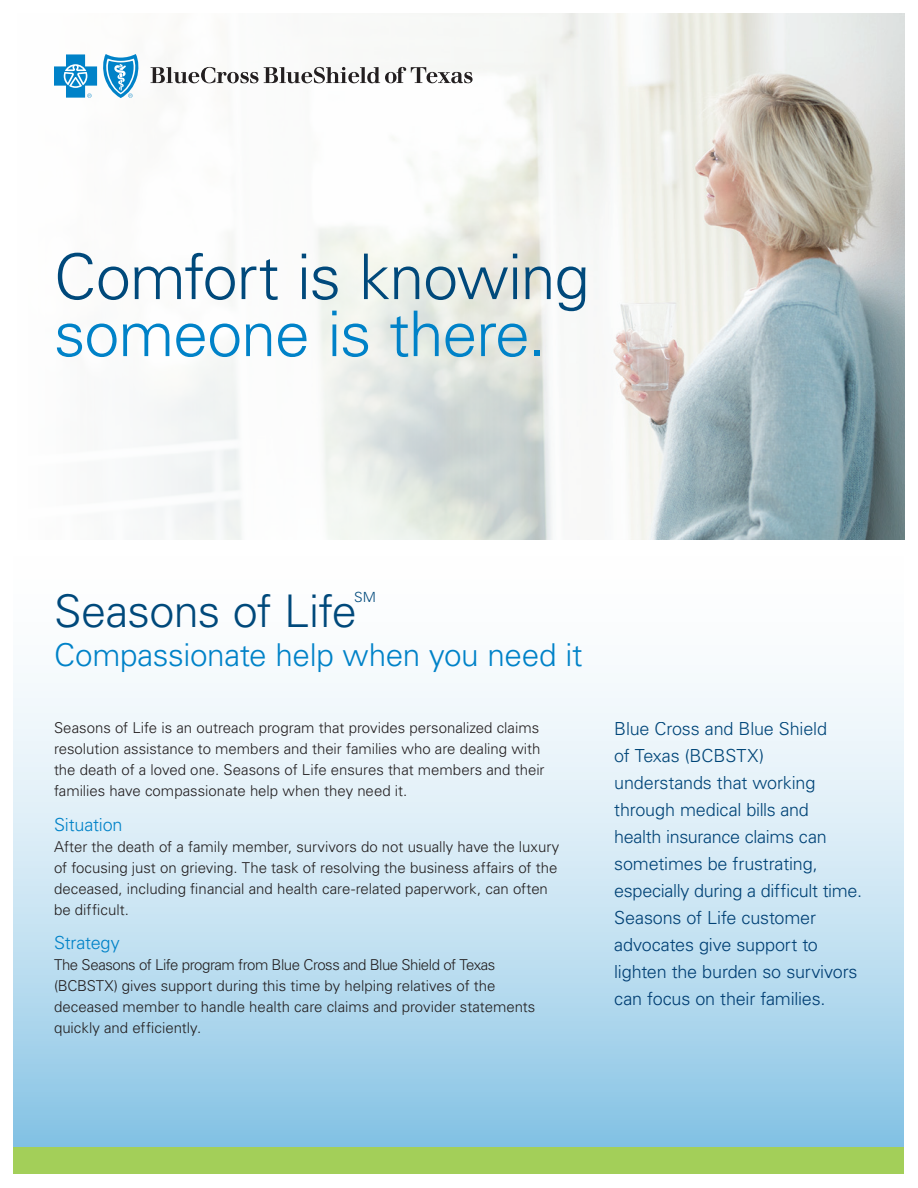
<style>
.page{position:relative;width:918px;height:1188px;background:#fff}
.page>*{position:absolute;margin:0;border:0;box-sizing:border-box;transform-origin:0 0}
.t1{font:300 63px "Univers LT Std";letter-spacing:-.015em;color:#00497b}
.t2{font:300 63px "Univers LT Std";letter-spacing:-.02em;color:#0082c8}
.t3{font:300 45px "Univers LT Std";letter-spacing:-.015em;color:#00497b}
.t4{font:300 31.5px "Univers LT Std";letter-spacing:-.01em;color:#0082c8}
.t5{font:300 18px/27px "Univers LT Std";letter-spacing:-.01em;color:#00497b}
.t6{font:300 18px "Univers LT Std";letter-spacing:-.01em;color:#0082c8}
.t7{font:300 15px/21px "Univers LT Std";color:#231f20}
.t8{font:300 13.95px "Univers LT Std";color:#00497b}
</style>
<div class="page">
<svg style="left:14px;top:683px;width:890px;height:465px;background:#c4e1f1"></svg>
<img style="left:150px;top:14px;width:754px;height:526px">
<svg style="left:151px;top:67px;width:322px;height:16px"></svg>
<svg style="left:54px;top:54px;width:85px;height:44px"></svg>
<div style="left:14px;top:1148px;width:890px;height:26px;background:#a3cf59"></div>
<h1 class="t1" style="left:54px;top:239px;width:537px">Comfort is knowing</h1>
<h1 class="t2" style="left:54px;top:296px;width:493px">someone is there.</h1>
<h2 class="t3" style="left:54px;top:584px;width:304px">Seasons of Life</h2>
<p class="t8" style="left:354px;top:589px;width:23px">SM</p>
<h3 class="t4" style="left:54px;top:635px;width:530px">Compassionate help when you need it</h3>
<p class="t7" style="left:54px;top:717px;width:492px">Seasons of Life is an outreach program that provides personalized claims resolution assistance to members and their families who are dealing with the death of a loved one. Seasons of Life ensures that members and their families have compassionate help when they need it.</p>
<p class="t6" style="left:54px;top:813px;width:70px">Situation</p>
<p class="t7" style="left:54px;top:836px;width:507px">After the death of a family member, survivors do not usually have the luxury of focusing just on grieving. The task of resolving the business affairs of the deceased, including financial and health care-related paperwork, can often be difficult.</p>
<p class="t6" style="left:54px;top:932px;width:67px">Strategy</p>
<p class="t7" style="left:54px;top:954px;width:483px">The Seasons of Life program from Blue Cross and Blue Shield of Texas (BCBSTX) gives support during this time by helping relatives of the deceased member to handle health care claims and provider statements quickly and efficiently.</p>
<p class="t5" style="left:614px;top:715px;width:249px">Blue Cross and Blue Shield<br>of Texas (BCBSTX) understands that working through medical bills and<br>health insurance claims can sometimes be frustrating, especially during a difficult time.<br>Seasons of Life customer advocates give support to lighten the burden so survivors can focus on their families.</p>
</div>
